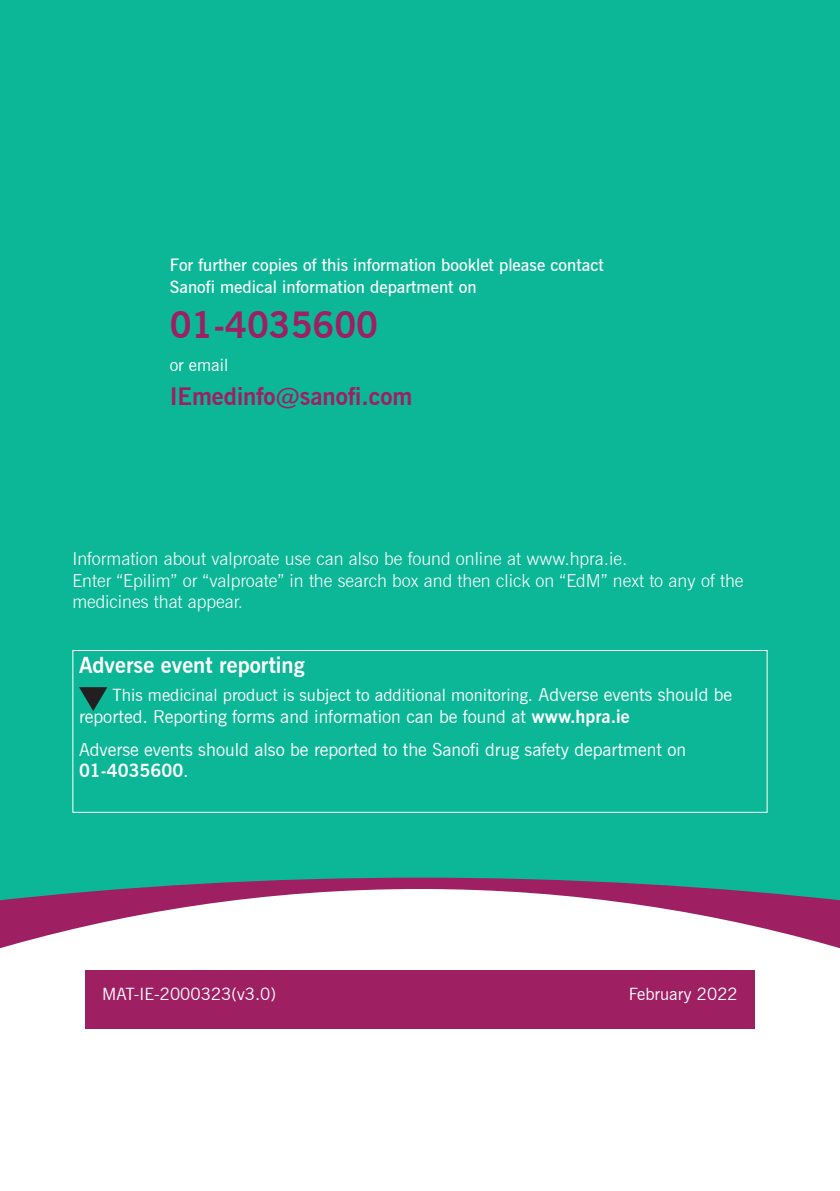
<style>
.page{position:relative;width:840px;height:1191px;background:#fff}
.page>*{position:absolute;margin:0;border:0;box-sizing:border-box;transform-origin:0 0}
.Body_Copy_HCP{font:700 36px "News Gothic BT";color:#9e1f62}
.Body_Copy_HCP-2{font:700 24px "News Gothic BT";color:#9e1f62}
.Body_Copy{font:700 22px "News Gothic BT";color:#fff}
.t1{font:300 18px/21.6px "News Gothic BT";color:#fff}
.Body_Copy-2{font:18px/21.6px "News Gothic BT";color:#fff}
.Body_Copy_HCP-3{font:18px "News Gothic BT";color:#fff}
.Body_Copy_HCP-4{font:17px "News Gothic BT";color:#fff}
.Body_Copy_HCP-5{font:600 17px/22px "News Gothic BT";color:#fff}
.s1{font-size:18px}
.s2{font-weight:700}
</style>
<div class="page">
<div style="left:0;top:0;width:839px;height:877px;background:#0bb796"></div>
<svg style="left:0;top:877px;width:839px;height:12px;background:#4c737e"></svg>
<svg style="left:0;top:889px;width:839px;height:140px"></svg>
<div style="left:85px;top:969px;width:669px;height:59px;background:#9e1f62"></div>
<svg style="left:79px;top:687px;width:28px;height:24px"></svg>
<div style="left:72px;top:650px;width:695px;height:163px;border:1px solid #fff"></div>
<p class="Body_Copy_HCP-5" style="left:170px;top:254px;width:435px">For further copies of this information booklet please contact<br>Sanofi medical information department on</p>
<p class="Body_Copy_HCP" style="left:170px;top:303px;width:210px">01-4035600</p>
<p class="Body_Copy_HCP-4" style="left:170px;top:355px;width:60px">or email</p>
<p class="Body_Copy_HCP-2" style="left:170px;top:381px;width:244px">IEmedinfo@sanofi.com</p>
<p class="t1" style="left:72px;top:547px;width:672px">Information about valproate use can also be found online at www.hpra.ie.<br>Enter “Epilim” or “valproate” in the search box and then click on “EdM” next to any of the medicines that appear.</p>
<p class="Body_Copy" style="left:79px;top:652px;width:227px">Adverse event reporting</p>
<p class="Body_Copy_HCP-4" style="left:112px;top:684px;width:620px">This medicinal product is subject to additional monitoring. <span class="s1">Adverse events should be</span></p>
<p class="Body_Copy_HCP-3" style="left:79px;top:705px;width:552px">reported. Reporting forms and information can be found at <span class="s2">www.hpra.ie</span></p>
<p class="Body_Copy-2" style="left:79px;top:738px;width:608px">Adverse events should also be reported to the Sanofi drug safety department on<br><span class="s2">01-4035600</span>.</p>
<p class="Body_Copy_HCP-4" style="left:102px;top:983px;width:175px">MAT-IE-2000323(v3.0)</p>
<p class="Body_Copy_HCP-4" style="left:628px;top:983px;width:111px">February 2022</p>
</div>
